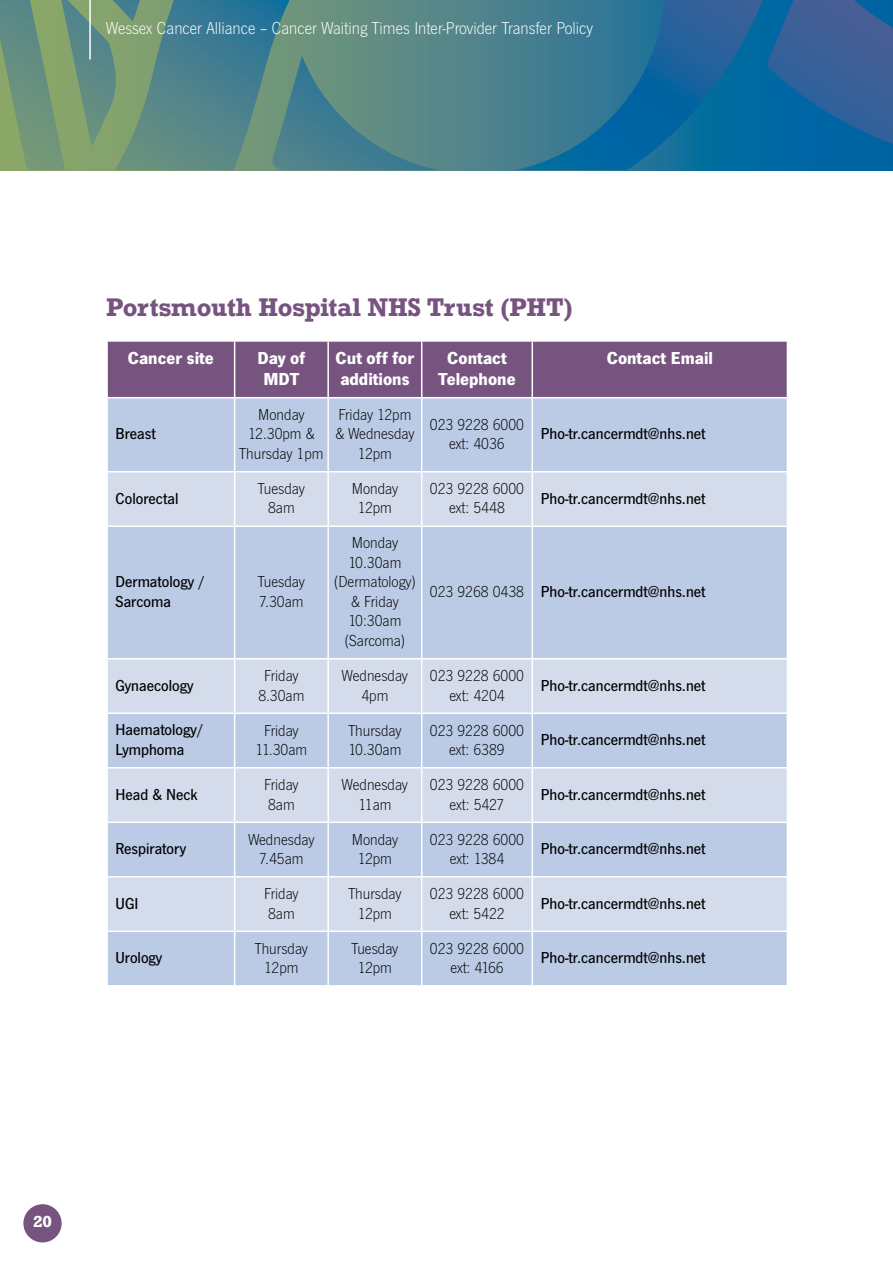
<style>
.page{position:relative;width:893px;height:1263px;background:#fff}
.page>*{position:absolute;margin:0;border:0;box-sizing:border-box;transform-origin:0 0}
.Subhead_1{font:700 24px "Rockwell";letter-spacing:-.01em;color:#76547f}
.Body_text{font:18px "News Got T Ligh";color:#fff}
.table_heads{font:700 18px/21px "News Got T";color:#fff;text-align:center}
.table_body{font:16.5px/19.5px "News Got T Ligh";color:#000;text-align:center}
.table_body-2{font:500 16.5px "News Got T";color:#000}
.table_body_bold{font:500 16.5px/19.5px "News Got T";color:#000}
.t1{font:700 15px "Rockwell";color:#fff}
</style>
<div class="page">
<svg style="left:0;top:0;width:893px;height:170px;background:#447d8d"></svg>
<hr style="left:89px;top:0;width:2px;height:60px;background:#fff">
<div style="left:23px;top:1204px;width:39px;height:38px;background:#76547f;border-radius:50%"></div>
<div style="left:108px;top:342px;width:679px;height:55px;background:#76547f"></div>
<div style="left:108px;top:398px;width:679px;height:587px;background:#bbcbe6"></div>
<svg style="left:108px;top:472px;width:679px;height:458px;background:#c7d3e8"></svg>
<hr style="left:234px;top:342px;width:1px;height:55px;background:#fff">
<hr style="left:327px;top:342px;width:2px;height:55px;background:#fff">
<hr style="left:421px;top:342px;width:1px;height:55px;background:#fff">
<hr style="left:531px;top:342px;width:2px;height:55px;background:#fff">
<hr style="left:234px;top:398px;width:1px;height:73px;background:#fff">
<hr style="left:327px;top:398px;width:2px;height:73px;background:#fff">
<hr style="left:421px;top:398px;width:1px;height:73px;background:#fff">
<hr style="left:531px;top:398px;width:2px;height:73px;background:#fff">
<hr style="left:106px;top:471px;width:129px;height:1px;background:#fff">
<hr style="left:235px;top:471px;width:93px;height:1px;background:#fff">
<hr style="left:234px;top:472px;width:1px;height:53px;background:#fff">
<hr style="left:328px;top:471px;width:94px;height:1px;background:#fff">
<hr style="left:327px;top:472px;width:2px;height:53px;background:#fff">
<hr style="left:422px;top:471px;width:110px;height:1px;background:#fff">
<hr style="left:421px;top:472px;width:1px;height:53px;background:#fff">
<hr style="left:532px;top:471px;width:256px;height:1px;background:#fff">
<hr style="left:531px;top:472px;width:2px;height:53px;background:#fff">
<hr style="left:106px;top:525px;width:129px;height:2px;background:#fff">
<hr style="left:235px;top:525px;width:93px;height:2px;background:#fff">
<hr style="left:234px;top:527px;width:1px;height:131px;background:#fff">
<hr style="left:328px;top:525px;width:94px;height:2px;background:#fff">
<hr style="left:327px;top:527px;width:2px;height:131px;background:#fff">
<hr style="left:422px;top:525px;width:110px;height:2px;background:#fff">
<hr style="left:421px;top:527px;width:1px;height:131px;background:#fff">
<hr style="left:532px;top:525px;width:256px;height:2px;background:#fff">
<hr style="left:531px;top:527px;width:2px;height:131px;background:#fff">
<hr style="left:106px;top:658px;width:129px;height:1px;background:#fff">
<hr style="left:235px;top:658px;width:93px;height:1px;background:#fff">
<hr style="left:234px;top:659px;width:1px;height:53px;background:#fff">
<hr style="left:328px;top:658px;width:94px;height:1px;background:#fff">
<hr style="left:327px;top:659px;width:2px;height:53px;background:#fff">
<hr style="left:422px;top:658px;width:110px;height:1px;background:#fff">
<hr style="left:421px;top:659px;width:1px;height:53px;background:#fff">
<hr style="left:532px;top:658px;width:256px;height:1px;background:#fff">
<hr style="left:531px;top:659px;width:2px;height:53px;background:#fff">
<hr style="left:106px;top:712px;width:129px;height:2px;background:#fff">
<hr style="left:235px;top:712px;width:93px;height:2px;background:#fff">
<hr style="left:234px;top:714px;width:1px;height:53px;background:#fff">
<hr style="left:328px;top:712px;width:94px;height:2px;background:#fff">
<hr style="left:327px;top:714px;width:2px;height:53px;background:#fff">
<hr style="left:422px;top:712px;width:110px;height:2px;background:#fff">
<hr style="left:421px;top:714px;width:1px;height:53px;background:#fff">
<hr style="left:532px;top:712px;width:256px;height:2px;background:#fff">
<hr style="left:531px;top:714px;width:2px;height:53px;background:#fff">
<hr style="left:106px;top:767px;width:129px;height:1px;background:#fff">
<hr style="left:235px;top:767px;width:93px;height:1px;background:#fff">
<hr style="left:234px;top:768px;width:1px;height:53px;background:#fff">
<hr style="left:328px;top:767px;width:94px;height:1px;background:#fff">
<hr style="left:327px;top:768px;width:2px;height:53px;background:#fff">
<hr style="left:422px;top:767px;width:110px;height:1px;background:#fff">
<hr style="left:421px;top:768px;width:1px;height:53px;background:#fff">
<hr style="left:532px;top:767px;width:256px;height:1px;background:#fff">
<hr style="left:531px;top:768px;width:2px;height:53px;background:#fff">
<hr style="left:106px;top:821px;width:129px;height:2px;background:#fff">
<hr style="left:235px;top:821px;width:93px;height:2px;background:#fff">
<hr style="left:234px;top:823px;width:1px;height:53px;background:#fff">
<hr style="left:328px;top:821px;width:94px;height:2px;background:#fff">
<hr style="left:327px;top:823px;width:2px;height:53px;background:#fff">
<hr style="left:422px;top:821px;width:110px;height:2px;background:#fff">
<hr style="left:421px;top:823px;width:1px;height:53px;background:#fff">
<hr style="left:532px;top:821px;width:256px;height:2px;background:#fff">
<hr style="left:531px;top:823px;width:2px;height:53px;background:#fff">
<hr style="left:106px;top:876px;width:129px;height:1px;background:#fff">
<hr style="left:235px;top:876px;width:93px;height:1px;background:#fff">
<hr style="left:234px;top:877px;width:1px;height:53px;background:#fff">
<hr style="left:328px;top:876px;width:94px;height:1px;background:#fff">
<hr style="left:327px;top:877px;width:2px;height:53px;background:#fff">
<hr style="left:422px;top:876px;width:110px;height:1px;background:#fff">
<hr style="left:421px;top:877px;width:1px;height:53px;background:#fff">
<hr style="left:532px;top:876px;width:256px;height:1px;background:#fff">
<hr style="left:531px;top:877px;width:2px;height:53px;background:#fff">
<hr style="left:106px;top:930px;width:129px;height:2px;background:#fff">
<hr style="left:235px;top:930px;width:93px;height:2px;background:#fff">
<hr style="left:234px;top:932px;width:1px;height:53px;background:#fff">
<hr style="left:328px;top:930px;width:94px;height:2px;background:#fff">
<hr style="left:327px;top:932px;width:2px;height:53px;background:#fff">
<hr style="left:422px;top:930px;width:110px;height:2px;background:#fff">
<hr style="left:421px;top:932px;width:1px;height:53px;background:#fff">
<hr style="left:532px;top:930px;width:256px;height:2px;background:#fff">
<hr style="left:531px;top:932px;width:2px;height:53px;background:#fff">
<p class="Body_text" style="left:106px;top:19px;width:488px">Wessex Cancer Alliance – Cancer Waiting Times Inter-Provider Transfer Policy</p>
<p class="Subhead_1" style="left:106px;top:292px;width:468px">Portsmouth Hospital NHS Trust (PHT)</p>
<p class="table_heads" style="left:128px;top:347px;width:88px">Cancer site</p>
<p class="table_heads" style="left:258px;top:347px;width:49px">Day of<br>MDT</p>
<p class="table_heads" style="left:336px;top:347px;width:80px;text-align:left">Cut off for additions</p>
<p class="table_heads" style="left:438px;top:347px;width:79px">Contact<br>Telephone</p>
<p class="table_heads" style="left:607px;top:347px;width:108px">Contact Email</p>
<p class="table_body_bold" style="left:116px;top:424px;width:42px">Breast</p>
<p class="table_body" style="left:239px;top:404px;width:86px">Monday<br>12.30pm &amp;<br>Thursday 1pm</p>
<p class="table_body" style="left:335px;top:404px;width:81px">Friday 12pm &amp; Wednesday<br>12pm</p>
<p class="table_body" style="left:430px;top:414px;width:96px">023 9228 6000 ext: 4036</p>
<p class="table_body-2" style="left:541px;top:425px;width:166px">Pho-tr.cancermdt@nhs.net</p>
<p class="table_body_bold" style="left:116px;top:488px;width:64px">Colorectal</p>
<p class="table_body" style="left:258px;top:478px;width:48px">Tuesday<br>8am</p>
<p class="table_body" style="left:352px;top:478px;width:48px">Monday<br>12pm</p>
<p class="table_body" style="left:430px;top:478px;width:96px">023 9228 6000 ext: 5448</p>
<p class="table_body-2" style="left:541px;top:489px;width:166px">Pho-tr.cancermdt@nhs.net</p>
<p class="table_body_bold" style="left:116px;top:572px;width:91px">Dermatology /<br>Sarcoma</p>
<p class="table_body" style="left:258px;top:572px;width:48px;text-align:left">Tuesday<br>7.30am</p>
<p class="table_body" style="left:334px;top:533px;width:83px">Monday<br>10.30am (Dermatology) &amp; Friday<br>10:30am (Sarcoma)</p>
<p class="table_body" style="left:430px;top:582px;width:96px">023 9268 0438</p>
<p class="table_body-2" style="left:541px;top:582px;width:166px">Pho-tr.cancermdt@nhs.net</p>
<p class="table_body_bold" style="left:116px;top:675px;width:79px">Gynaecology</p>
<p class="table_body" style="left:258px;top:665px;width:48px">Friday<br>8.30am</p>
<p class="table_body" style="left:342px;top:665px;width:68px">Wednesday<br>4pm</p>
<p class="table_body" style="left:430px;top:665px;width:96px">023 9228 6000 ext: 4204</p>
<p class="table_body-2" style="left:541px;top:676px;width:166px">Pho-tr.cancermdt@nhs.net</p>
<p class="table_body_bold" style="left:116px;top:720px;width:90px">Haematology/<br>Lymphoma</p>
<p class="table_body" style="left:255px;top:720px;width:53px">Friday<br>11.30am</p>
<p class="table_body" style="left:348px;top:720px;width:55px;text-align:left">Thursday<br>10.30am</p>
<p class="table_body" style="left:430px;top:720px;width:96px">023 9228 6000 ext: 6389</p>
<p class="table_body-2" style="left:541px;top:730px;width:166px">Pho-tr.cancermdt@nhs.net</p>
<p class="table_body_bold" style="left:116px;top:784px;width:84px">Head &amp; Neck</p>
<p class="table_body" style="left:264px;top:774px;width:36px;text-align:left">Friday<br>8am</p>
<p class="table_body" style="left:342px;top:774px;width:68px">Wednesday<br>11am</p>
<p class="table_body" style="left:430px;top:774px;width:96px">023 9228 6000 ext: 5427</p>
<p class="table_body-2" style="left:541px;top:785px;width:166px">Pho-tr.cancermdt@nhs.net</p>
<p class="table_body_bold" style="left:116px;top:839px;width:72px">Respiratory</p>
<p class="table_body" style="left:248px;top:829px;width:68px">Wednesday<br>7.45am</p>
<p class="table_body" style="left:352px;top:829px;width:48px">Monday<br>12pm</p>
<p class="table_body" style="left:430px;top:829px;width:96px">023 9228 6000 ext: 1384</p>
<p class="table_body-2" style="left:541px;top:839px;width:166px">Pho-tr.cancermdt@nhs.net</p>
<p class="table_body_bold" style="left:116px;top:893px;width:24px">UGI</p>
<p class="table_body" style="left:264px;top:883px;width:36px;text-align:left">Friday<br>8am</p>
<p class="table_body" style="left:348px;top:883px;width:55px">Thursday<br>12pm</p>
<p class="table_body" style="left:430px;top:883px;width:96px">023 9228 6000 ext: 5422</p>
<p class="table_body-2" style="left:541px;top:894px;width:166px">Pho-tr.cancermdt@nhs.net</p>
<p class="table_body_bold" style="left:116px;top:948px;width:48px">Urology</p>
<p class="table_body" style="left:255px;top:938px;width:55px">Thursday<br>12pm</p>
<p class="table_body" style="left:352px;top:938px;width:48px">Tuesday<br>12pm</p>
<p class="table_body" style="left:430px;top:938px;width:96px">023 9228 6000 ext: 4166</p>
<p class="table_body-2" style="left:541px;top:949px;width:166px">Pho-tr.cancermdt@nhs.net</p>
<p class="t1" style="left:33px;top:1212px;width:20px">20</p>
</div>
